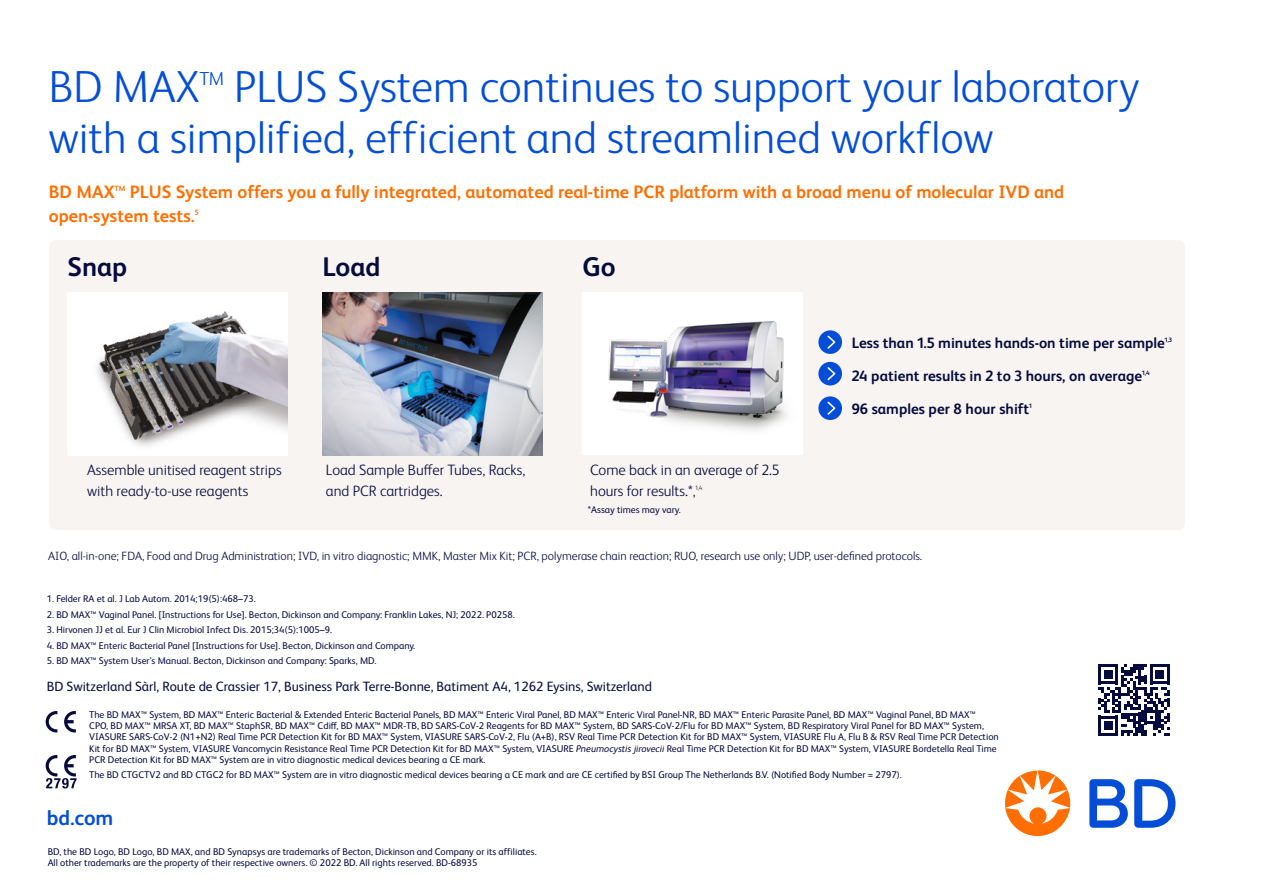
<style>
.page{position:relative;width:1263px;height:893px;background:#fff}
.page>*{position:absolute;margin:0;border:0;box-sizing:border-box;transform-origin:0 0}
.t1{font:300 45px/51px "FS Albert Pro";color:#044ed7}
.t2{font:700 27px "FS Albert Pro";color:#060a3d}
.t3{font:700 21px "FS Albert Pro";color:#044ed7}
.t4{font:300 18.9px "FS Albert Pro";color:#044ed7}
.t5{font:700 18px/24px "FS Albert Pro";color:#ff6e00}
.t6{font:300 15px/21px "FS Albert Pro";color:#060a3d}
.t7{font:700 15px "FS Albert Pro";color:#060a3d}
.t8{font:13.5px "FS Albert Pro";color:#060a3d}
.t9{font:300 12px "FS Albert Pro";color:#060a3d}
.t10{font:9.75px/11.2px "FS Albert Pro";color:#060a3d}
.t11{font:700 7.5px "FS Albert Pro";color:#ff6e00}
.t12{font:700 6.3px "FS Albert Pro";color:#060a3d}
.t13{font:300 6.3px "FS Albert Pro";color:#060a3d}
.s1{font-style:italic}
</style>
<div class="page">
<div style="left:50px;top:240px;width:1135px;height:290px;background:#f8f4f1;border-radius:6px"></div>
<div style="left:818px;top:330px;width:24px;height:24px;background:#044ed7;border-radius:50%"></div>
<svg style="left:827px;top:336px;width:8px;height:13px"></svg>
<div style="left:818px;top:362px;width:24px;height:23px;background:#044ed7;border-radius:50%"></div>
<svg style="left:827px;top:367px;width:8px;height:13px"></svg>
<div style="left:818px;top:396px;width:24px;height:24px;background:#044ed7;border-radius:50%"></div>
<svg style="left:827px;top:402px;width:8px;height:13px"></svg>
<svg style="left:46px;top:711px;width:11px;height:21px"></svg>
<svg style="left:64px;top:711px;width:12px;height:21px"></svg>
<svg style="left:46px;top:755px;width:31px;height:33px"></svg>
<svg style="left:1098px;top:664px;width:72px;height:72px"></svg>
<img style="left:68px;top:293px;width:220px;height:162px">
<img style="left:323px;top:293px;width:220px;height:162px">
<img style="left:583px;top:293px;width:220px;height:162px">
<svg style="left:1089px;top:779px;width:86px;height:49px"></svg>
<svg style="left:1005px;top:770px;width:65px;height:66px"></svg>
<h1 class="t1" style="left:49px;top:58px;width:1092px;text-indent:185px">PLUS System continues to support your laboratory with a simplified, efficient and streamlined workflow</h1>
<h3 class="t5" style="left:49px;top:179px;width:67px">BD MAX</h3>
<p class="t11" style="left:115px;top:184px;width:12px">TM</p>
<h1 class="t1" style="left:49px;top:58px;width:152px">BD MAX</h1>
<h3 class="t4" style="left:199px;top:65px;width:26px">TM</h3>
<h3 class="t5" style="left:49px;top:179px;width:1017px;text-indent:81px">PLUS System offers you a fully integrated, automated real-time PCR platform with a broad menu of molecular IVD and open-system tests.</h3>
<p class="t11" style="left:195px;top:208px;width:5px">5</p>
<h2 class="t2" style="left:68px;top:248px;width:61px">Snap</h2>
<h2 class="t2" style="left:322px;top:248px;width:60px">Load</h2>
<h2 class="t2" style="left:583px;top:248px;width:35px">Go</h2>
<h3 class="t6" style="left:87px;top:458px;width:196px">Assemble unitised reagent strips with ready-to-use reagents</h3>
<h3 class="t6" style="left:326px;top:458px;width:201px">Load Sample Buffer Tubes, Racks, and PCR cartridges.</h3>
<h3 class="t6" style="left:590px;top:458px;width:190px">Come back in an average of 2.5 hours for results.*,</h3>
<p class="t13" style="left:696px;top:483px;width:8px">1,4</p>
<p class="t10" style="left:588px;top:503px;width:94px">*Assay times may vary.</p>
<h3 class="t7" style="left:852px;top:332px;width:315px">Less than 1.5 minutes hands-on time per sample</h3>
<p class="t12" style="left:1165px;top:336px;width:9px">1,3</p>
<h3 class="t7" style="left:852px;top:365px;width:292px">24 patient results in 2 to 3 hours, on average</h3>
<p class="t12" style="left:1142px;top:369px;width:9px">1,4</p>
<h3 class="t7" style="left:852px;top:398px;width:179px">96 samples per 8 hour shift</h3>
<p class="t12" style="left:1029px;top:402px;width:4px">1</p>
<p class="t9" style="left:48px;top:547px;width:875px">AIO, all-in-one; FDA, Food and Drug Administration; IVD, in vitro diagnostic; MMK, Master Mix Kit; PCR, polymerase chain reaction; RUO, research use only; UDP, user-defined protocols.</p>
<p class="t10" style="left:47px;top:592px;width:211px">1. Felder RA et al. J Lab Autom. 2014;19(5):468–73.</p>
<p class="t10" style="left:47px;top:608px;width:469px">2. BD MAX™ Vaginal Panel. [Instructions for Use]. Becton, Dickinson and Company: Franklin Lakes, NJ; 2022. P0258.</p>
<p class="t10" style="left:47px;top:623px;width:287px">3. Hirvonen JJ et al. Eur J Clin Microbiol Infect Dis. 2015;34(5):1005–9.</p>
<p class="t10" style="left:47px;top:639px;width:370px">4. BD MAX™ Enteric Bacterial Panel [Instructions for Use]. Becton, Dickinson and Company.</p>
<p class="t10" style="left:47px;top:654px;width:331px">5. BD MAX™ System User’s Manual. Becton, Dickinson and Company: Sparks, MD.</p>
<h3 class="t8" style="left:47px;top:677px;width:607px">BD Switzerland Sàrl, Route de Crassier 17, Business Park Terre-Bonne, Batiment A4, 1262 Eysins, Switzerland</h3>
<p class="t10" style="left:89px;top:708px;width:911px">The BD MAX™ System, BD MAX™ Enteric Bacterial &amp; Extended Enteric Bacterial Panels, BD MAX™ Enteric Viral Panel, BD MAX™ Enteric Viral Panel-NR, BD MAX™ Enteric Parasite Panel, BD MAX™ Vaginal Panel, BD MAX™<br>CPO, BD MAX™ MRSA XT, BD MAX™ StaphSR, BD MAX™ Cdiff, BD MAX™ MDR-TB, BD SARS-CoV-2 Reagents for BD MAX™ System, BD SARS-CoV-2/Flu for BD MAX™ System, BD Respiratory Viral Panel for BD MAX™ System, VIASURE SARS-CoV-2 (N1+N2) Real Time PCR Detection Kit for BD MAX™ System, VIASURE SARS-CoV-2, Flu (A+B), RSV Real Time PCR Detection Kit for BD MAX™ System, VIASURE Flu A, Flu B &amp; RSV Real Time PCR Detection Kit for BD MAX™ System, VIASURE Vancomycin Resistance Real Time PCR Detection Kit for BD MAX™ System, VIASURE <span class="s1">Pneumocystis jirovecii</span> Real Time PCR Detection Kit for BD MAX™ System, VIASURE Bordetella Real Time PCR Detection Kit for BD MAX™ System are in vitro diagnostic medical devices bearing a CE mark.</p>
<p class="t10" style="left:89px;top:769px;width:814px">The BD CTGCTV2 and BD CTGC2 for BD MAX™ System are in vitro diagnostic medical devices bearing a CE mark and are CE certified by BSI Group The Netherlands B.V. (Notified Body Number = 2797).</p>
<h3 class="t3" style="left:47px;top:803px;width:68px">bd.com</h3>
<p class="t10" style="left:48px;top:845px;width:490px">BD, the BD Logo, BD Logo, BD MAX, and BD Synapsys are trademarks of Becton, Dickinson and Company or its affiliates.<br>All other trademarks are the property of their respective owners. © 2022 BD. All rights reserved. BD-68935</p>
</div>
